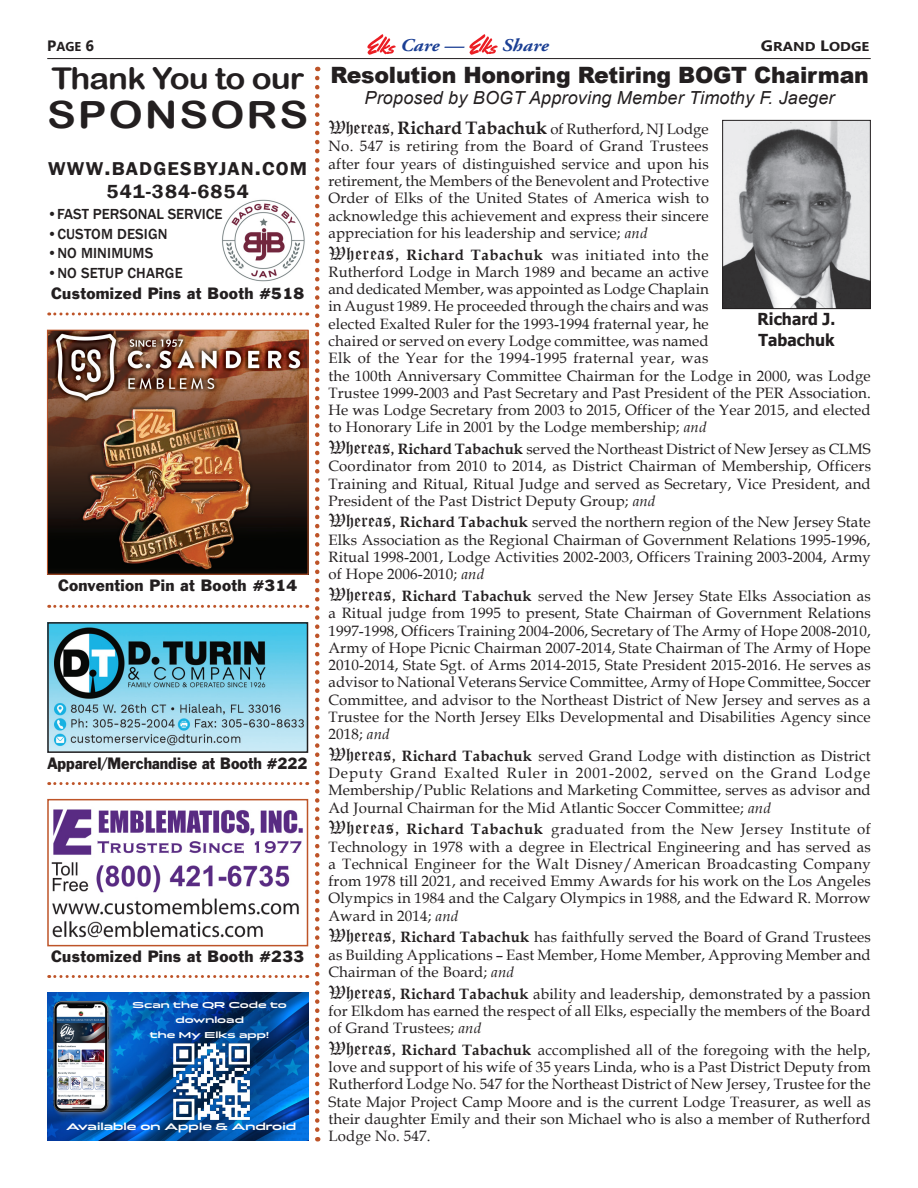
<style>
.page{position:relative;width:918px;height:1188px;background:#fff}
.page>*{position:absolute;margin:0;border:0;box-sizing:border-box;transform-origin:0 0}
.t1{font:37.5px "Arial Rounded MT Bold";letter-spacing:.045em;color:#231f20;scale:1.15 1}
.t2{font:30px "Arial Rounded MT Bold";letter-spacing:-.03em;color:#231f20;scale:1.1 1}
.t3{font:900 22.5px "Arial";letter-spacing:-.01em;color:#231f20}
.t4{font:600 19.5px "Franklin Gothic";letter-spacing:.05em;color:#231f20;scale:1.05 1}
.t5{font:19.2px "Franklin Gothic Demi SC850";letter-spacing:.06em;color:#231f20;scale:1.05 1}
.t6{font:italic 18px "Arial";letter-spacing:.01em;color:#231f20}
.t7{font:italic 700 18px "Adobe Garamond Pro";letter-spacing:.005em;color:#1b3f94;scale:1.1 1}
.t8{font:700 16.5px/21px "Tahoma";color:#231f20;scale:.95 1}
.t9{font:15px/17.2px "Book Antiqua";letter-spacing:.01em;color:#231f20;text-align:justify}
.t10{font:15px "Franklin Gothic";letter-spacing:.02em;color:#231f20}
.t11{font:500 15px "Franklin Gothic";letter-spacing:.01em;color:#231f20}
.t12{font:15px "Franklin Gothic";color:#231f20;scale:.93 1}
.t13{font:12.75px "Ebrima Bold SC850";color:#231f20;scale:1.15 1}
.t14{font:12.75px "Ebrima Bold SC850";color:#231f20}
.t15{font:700 9.9px "Briller";color:#fff}
.t16{font:700 8.7px/15.3px "Briller";color:#fff;text-align:center}
.s1{font-size:15px}
.s2{font-family:"Old English Text";font-size:18px}
.s3{font-weight:700;font-size:18px}
.s4{font-style:italic}
.s5{font-weight:700}
.s6{font-size:22.5px}
</style>
<div class="page">
<hr style="left:47px;top:58px;width:824px;height:1px;background:#231f20">
<img style="left:368px;top:34px;width:27px;height:20px">
<img style="left:469px;top:34px;width:28px;height:20px">
<svg style="left:315px;top:78px;width:5px;height:1064px"></svg>
<img style="left:724px;top:122px;width:145px;height:185px">
<div style="left:722px;top:120px;width:149px;height:189px;border:1px solid #231f20"></div>
<img style="left:222px;top:199px;width:83px;height:83px">
<svg style="left:49px;top:312px;width:259px;height:3px"></svg>
<svg style="left:49px;top:605px;width:259px;height:3px"></svg>
<img style="left:49px;top:332px;width:257px;height:240px">
<div style="left:47px;top:330px;width:261px;height:244px;border:1px solid #be5428"></div>
<img style="left:47px;top:992px;width:261px;height:149px">
<img style="left:171px;top:1041px;width:81px;height:82px">
<img style="left:53px;top:1001px;width:65px;height:120px">
<img style="left:50px;top:625px;width:255px;height:125px">
<div style="left:47px;top:622px;width:261px;height:131px;border:2px solid #231f20"></div>
<svg style="left:49px;top:782px;width:259px;height:3px"></svg>
<img style="left:51px;top:809px;width:252px;height:129px">
<div style="left:47px;top:799px;width:261px;height:147px;border:2px solid #be5428"></div>
<svg style="left:49px;top:975px;width:259px;height:3px"></svg>
<p class="t14" style="left:47px;top:37px;width:48px"><span class="s1">P</span>AGE <span class="s1">6</span></p>
<p class="t7" style="left:400px;top:35px;width:60px">Care —</p>
<p class="t7" style="left:502px;top:35px;width:44px">Share</p>
<p class="t13" style="left:761px;top:37px;width:96px"><span class="s1">G</span>RAND <span class="s1">L</span>ODGE</p>
<p class="t3" style="left:330px;top:59px;width:540px">Resolution Honoring Retiring BOGT Chairman</p>
<p class="t6" style="left:365px;top:86px;width:472px">Proposed by BOGT Approving Member Timothy F. Jaeger</p>
<p class="t9" style="left:328px;top:120px;width:382px"><span class="s2">Whereas,</span> <span class="s3">Richard Tabachuk</span> of Rutherford, NJ Lodge No. 547 is retiring from the Board of Grand Trustees after four years of distinguished service and upon his retirement, the Members of the Benevolent and Protective Order of Elks of the United States of America wish to acknowledge this achievement and express their sincere appreciation for his leadership and service; <span class="s4">and</span></p>
<p class="t9" style="left:328px;top:245px;width:544px;text-align:left"><span class="s2">Whereas,</span> <span class="s5">Richard Tabachuk</span> was initiated into the<br>Rutherford Lodge in March 1989 and became an active<br>and dedicated Member, was appointed as Lodge Chaplain<br>in August 1989. He proceeded through the chairs and was<br>elected Exalted Ruler for the 1993-1994 fraternal year, he<br>chaired or served on every Lodge committee, was named<br>Elk of the Year for the 1994-1995 fraternal year, was<br>the 100th Anniversary Committee Chairman for the Lodge in 2000, was Lodge Trustee 1999-2003 and Past Secretary and Past President of the PER Association.<br>He was Lodge Secretary from 2003 to 2015, Officer of the Year 2015, and elected to Honorary Life in 2001 by the Lodge membership; <span class="s4">and</span></p>
<p class="t9" style="left:328px;top:440px;width:544px"><span class="s2">Whereas,</span> <span class="s5">Richard Tabachuk</span> served the Northeast District of New Jersey as CLMS Coordinator from 2010 to 2014, as District Chairman of Membership, Officers Training and Ritual, Ritual Judge and served as Secretary, Vice President, and President of the Past District Deputy Group; <span class="s4">and</span></p>
<p class="t9" style="left:328px;top:513px;width:544px"><span class="s2">Whereas,</span> <span class="s5">Richard Tabachuk</span> served the northern region of the New Jersey State Elks Association as the Regional Chairman of Government Relations 1995-1996, Ritual 1998-2001, Lodge Activities 2002-2003, Officers Training 2003-2004, Army of Hope 2006-2010; <span class="s4">and</span></p>
<p class="t9" style="left:328px;top:587px;width:544px"><span class="s2">Whereas,</span> <span class="s5">Richard Tabachuk</span> served the New Jersey State Elks Association as a Ritual judge from 1995 to present, State Chairman of Government Relations 1997-1998, Officers Training 2004-2006, Secretary of The Army of Hope 2008-2010, Army of Hope Picnic Chairman 2007-2014, State Chairman of The Army of Hope 2010-2014, State Sgt. of Arms 2014-2015, State President 2015-2016. He serves as advisor to National Veterans Service Committee, Army of Hope Committee, Soccer Committee, and advisor to the Northeast District of New Jersey and serves as a Trustee for the North Jersey Elks Developmental and Disabilities Agency since 2018; <span class="s4">and</span></p>
<p class="t9" style="left:328px;top:747px;width:544px"><span class="s2">Whereas,</span> <span class="s5">Richard Tabachuk</span> served Grand Lodge with distinction as District Deputy Grand Exalted Ruler in 2001-2002, served on the Grand Lodge Membership/Public Relations and Marketing Committee, serves as advisor and Ad Journal Chairman for the Mid Atlantic Soccer Committee; <span class="s4">and</span></p>
<p class="t9" style="left:328px;top:820px;width:544px"><span class="s2">Whereas,</span> <span class="s5">Richard Tabachuk</span> graduated from the New Jersey Institute of Technology in 1978 with a degree in Electrical Engineering and has served as a Technical Engineer for the Walt Disney/American Broadcasting Company from 1978 till 2021, and received Emmy Awards for his work on the Los Angeles Olympics in 1984 and the Calgary Olympics in 1988, and the Edward R. Morrow Award in 2014; <span class="s4">and</span></p>
<p class="t9" style="left:328px;top:928px;width:544px"><span class="s2">Whereas,</span> <span class="s5">Richard Tabachuk</span> has faithfully served the Board of Grand Trustees as Building Applications – East Member, Home Member, Approving Member and Chairman of the Board; <span class="s4">and</span></p>
<p class="t9" style="left:328px;top:984px;width:544px"><span class="s2">Whereas,</span> <span class="s5">Richard Tabachuk</span> ability and leadership, demonstrated by a passion for Elkdom has earned the respect of all Elks, especially the members of the Board of Grand Trustees; <span class="s4">and</span></p>
<p class="t9" style="left:328px;top:1041px;width:544px"><span class="s2">Whereas,</span> <span class="s5">Richard Tabachuk</span> accomplished all of the foregoing with the help, love and support of his wife of 35 years Linda, who is a Past District Deputy from Rutherford Lodge No. 547 for the Northeast District of New Jersey, Trustee for the State Major Project Camp Moore and is the current Lodge Treasurer, as well as their daughter Emily and their son Michael who is also a member of Rutherford Lodge No. 547.</p>
<p class="t2" style="left:51px;top:61px;width:231px">Thank You to our</p>
<p class="t1" style="left:47px;top:93px;width:228px">SPONSORS</p>
<p class="t5" style="left:48px;top:157px;width:248px">WWW<span class="s6">.</span>BADGESBYJAN<span class="s6">.</span>COM</p>
<p class="t4" style="left:107px;top:179px;width:137px">541-384-6854</p>
<p class="t11" style="left:47px;top:205px;width:177px">•FAST PERSONAL SERVICE</p>
<p class="t11" style="left:47px;top:225px;width:122px">•CUSTOM DESIGN</p>
<p class="t11" style="left:47px;top:244px;width:108px">•NO MINIMUMS</p>
<p class="t11" style="left:47px;top:264px;width:137px">•NO SETUP CHARGE</p>
<p class="t10" style="left:51px;top:284px;width:254px">Customized Pins at Booth #518</p>
<p class="t8" style="left:758px;top:309px;width:83px">Richard J.<br>Tabachuk</p>
<p class="t10" style="left:58px;top:576px;width:241px">Convention Pin at Booth #314</p>
<p class="t12" style="left:48px;top:753px;width:281px">Apparel/Merchandise at Booth #222</p>
<p class="t10" style="left:51px;top:946px;width:254px">Customized Pins at Booth #233</p>
<p class="t16" style="left:132px;top:997px;width:156px">Scan the QR Code to download<br>the My Elks app!</p>
<p class="t15" style="left:66px;top:1120px;width:231px">Available on Apple &amp; Android</p>
</div>
